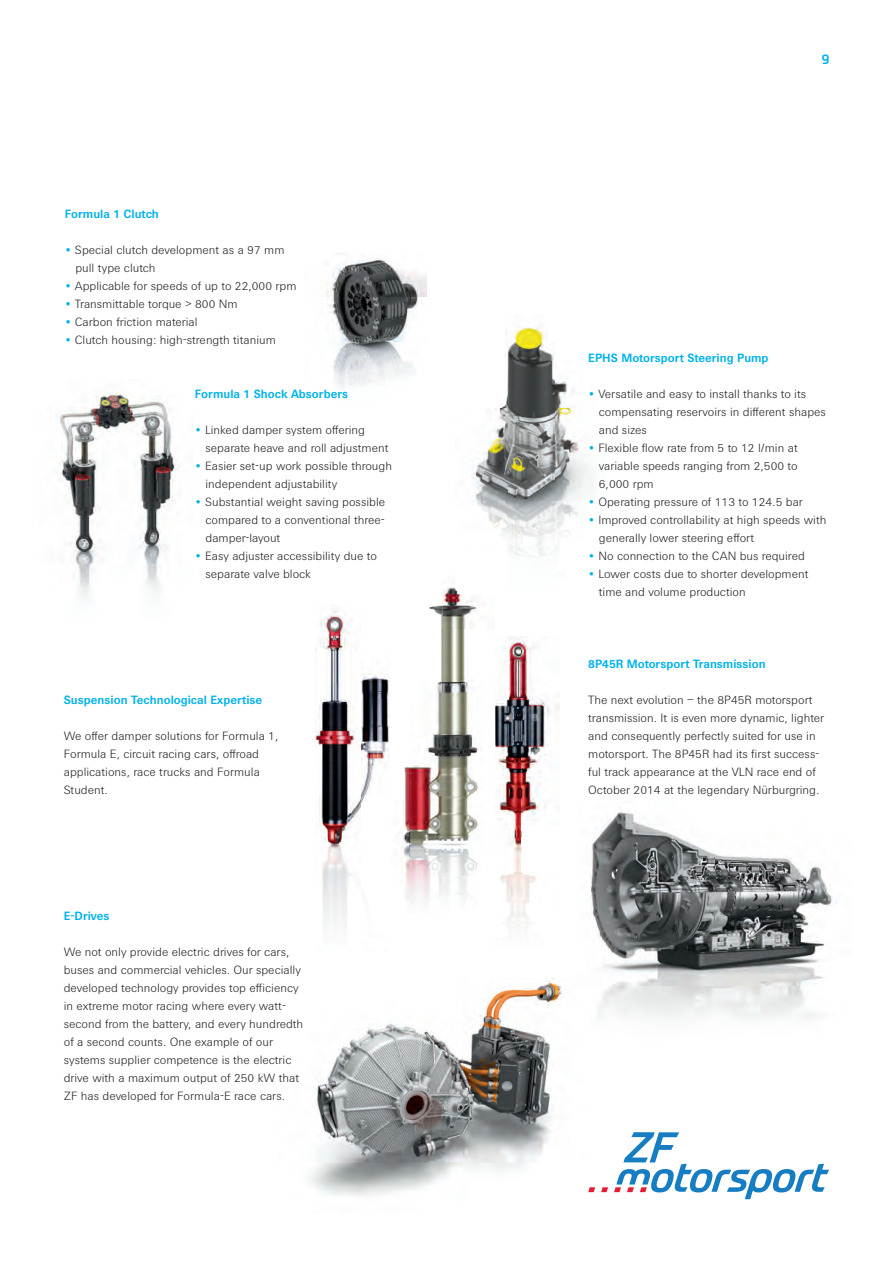
<style>
.page{position:relative;width:893px;height:1263px;background:#fff}
.page>*{position:absolute;margin:0;border:0;box-sizing:border-box;transform-origin:0 0}
.t1{font:500 13.5px "ZF Prometo";color:#00b2eb}
.t2{font:300 12px/18px "ZF Sans";color:#231f20}
.t3{font:700 12px "ZF Sans";color:#00b2eb}
.s1{color:#00b2eb}
</style>
<div class="page">
<img style="left:56px;top:393px;width:125px;height:208px">
<img style="left:326px;top:253px;width:100px;height:134px">
<img style="left:315px;top:610px;width:75px;height:316px">
<img style="left:472px;top:326px;width:121px;height:231px">
<img style="left:310px;top:978px;width:252px;height:218px">
<img style="left:590px;top:806px;width:247px;height:213px">
<svg style="left:601px;top:1187px;width:7px;height:5px"></svg>
<svg style="left:588px;top:1187px;width:7px;height:5px"></svg>
<svg style="left:614px;top:1132px;width:215px;height:67px"></svg>
<img style="left:429px;top:581px;width:48px;height:48px">
<img style="left:441px;top:629px;width:24px;height:53px">
<img style="left:409px;top:682px;width:72px;height:222px">
<img style="left:400px;top:767px;width:9px;height:132px">
<img style="left:455px;top:581px;width:22px;height:13px">
<img style="left:495px;top:637px;width:65px;height:282px">
<img style="left:507px;top:919px;width:22px;height:3px">
<p class="t3" style="left:65px;top:206px;width:96px">Formula 1 Clutch</p>
<p class="t2" style="left:75px;top:241px;width:211px;text-indent:-11px"><span class="s1">•</span> Special clutch development as a 97 mm pull type clutch</p>
<p class="t2" style="left:65px;top:277px;width:233px"><span class="s1">•</span> Applicable for speeds of up to 22,000 rpm</p>
<p class="t2" style="left:65px;top:295px;width:174px"><span class="s1">•</span> Transmittable torque &gt; 800 Nm</p>
<p class="t2" style="left:65px;top:313px;width:134px"><span class="s1">•</span> Carbon friction material</p>
<p class="t2" style="left:65px;top:331px;width:213px"><span class="s1">•</span> Clutch housing: high-strength titanium</p>
<p class="t3" style="left:195px;top:386px;width:155px">Formula 1 Shock Absorbers</p>
<p class="t2" style="left:206px;top:421px;width:184px;text-indent:-11px"><span class="s1">•</span> Linked damper system offering separate heave and roll adjustment</p>
<p class="t2" style="left:206px;top:457px;width:188px;text-indent:-11px"><span class="s1">•</span> Easier set-up work possible through independent adjustability</p>
<p class="t2" style="left:206px;top:493px;width:181px;text-align:justify;text-indent:-11px"><span class="s1">•</span> Substantial weight saving possible compared to a conventional three&shy;damper-layout</p>
<p class="t2" style="left:206px;top:547px;width:173px;text-indent:-11px"><span class="s1">•</span> Easy adjuster accessibility due to separate valve block</p>
<p class="t3" style="left:64px;top:692px;width:200px">Suspension Technological Expertise</p>
<p class="t2" style="left:64px;top:727px;width:216px">We offer damper solutions for Formula 1,<br>Formula E, circuit racing cars, offroad applications, race trucks and Formula<br>Student.</p>
<p class="t3" style="left:64px;top:908px;width:47px">E-Drives</p>
<p class="t2" style="left:64px;top:943px;width:241px">We not only provide electric drives for cars, buses and commercial vehicles. Our specially developed technology provides top efficiency in extreme motor racing where every watt&shy;second from the battery, and every hundredth of a second counts. One example of our systems supplier competence is the electric drive with a maximum output of 250 kW that ZF has developed for Formula-E race cars.</p>
<p class="t1" style="left:822px;top:50px;width:9px">9</p>
<p class="t3" style="left:588px;top:350px;width:182px">EPHS Motorsport Steering Pump</p>
<p class="t2" style="left:599px;top:385px;width:229px;text-indent:-11px"><span class="s1">•</span> Versatile and easy to install thanks to its compensating reservoirs in different shapes and sizes</p>
<p class="t2" style="left:599px;top:439px;width:200px;text-align:justify;text-indent:-11px"><span class="s1">•</span> Flexible flow rate from 5 to 12 l/min at variable speeds ranging from 2,500 to 6,000 rpm</p>
<p class="t2" style="left:588px;top:493px;width:216px"><span class="s1">•</span> Operating pressure of 113 to 124.5 bar</p>
<p class="t2" style="left:599px;top:511px;width:229px;text-indent:-11px"><span class="s1">•</span> Improved controllability at high speeds with generally lower steering effort</p>
<p class="t2" style="left:588px;top:547px;width:218px"><span class="s1">•</span> No connection to the CAN bus required</p>
<p class="t2" style="left:599px;top:565px;width:211px;text-indent:-11px"><span class="s1">•</span> Lower costs due to shorter development time and volume production</p>
<p class="t3" style="left:588px;top:656px;width:179px">8P45R Motorsport Transmission</p>
<p class="t2" style="left:588px;top:691px;width:237px">The next evolution – the 8P45R motorsport transmission. It is even more dynamic, lighter and consequently perfectly suited for use in motorsport. The 8P45R had its first success&shy;ful track appearance at the VLN race end of October 2014 at the legendary Nürburgring.</p>
</div>
